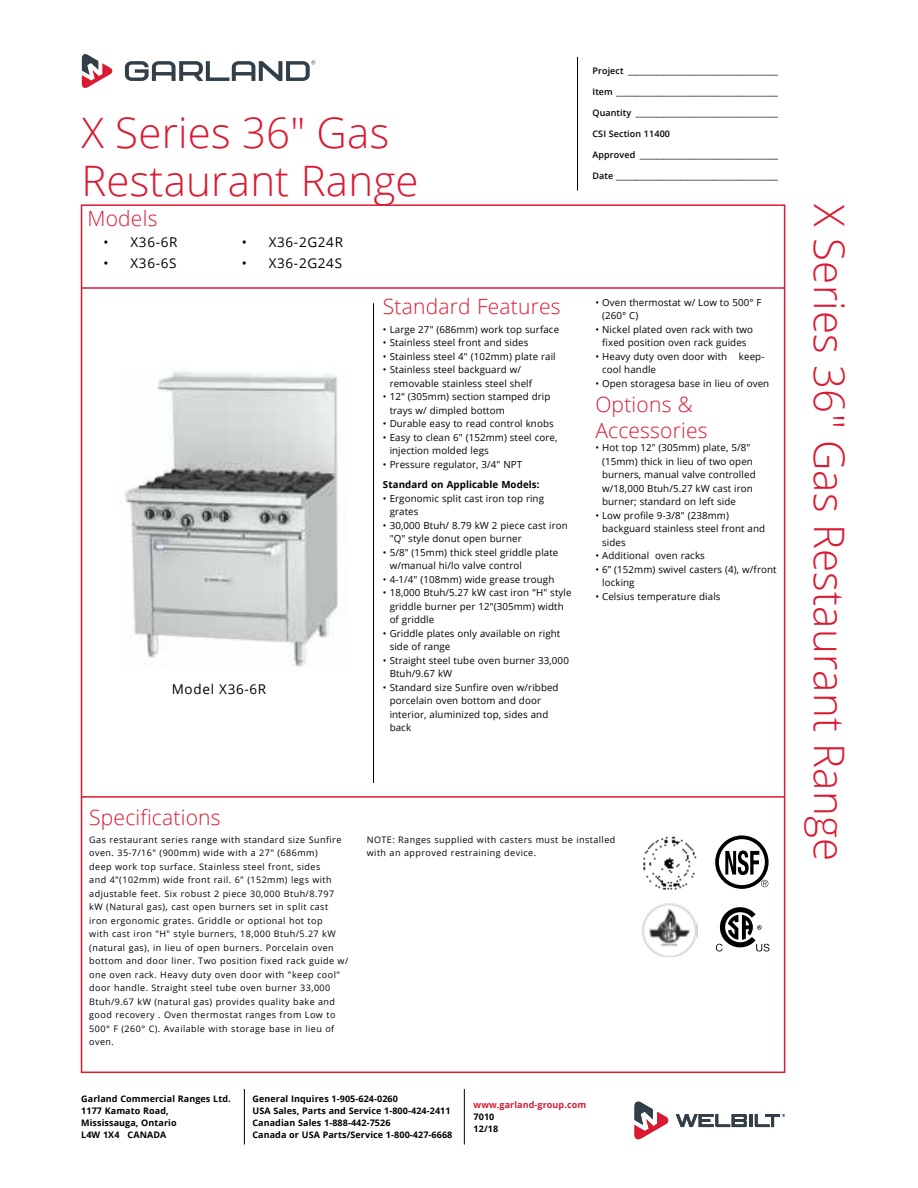
<style>
.page{position:relative;width:918px;height:1188px;background:#fff}
.page>*{position:absolute;margin:0;border:0;box-sizing:border-box;transform-origin:0 0}
.Side_Headers{font:300 42px "Open Sans";letter-spacing:.005em;color:#da1a32}
.Header_-_Main{font:300 42px/48px "Open Sans";letter-spacing:.005em;color:#da1a32}
.Header_-_Specs{font:300 21px "Open Sans";letter-spacing:.01em;color:#da1a32}
.t1{font:13.5px "Open Sans";letter-spacing:.05em;color:#000}
.t2{font:9.75px/13.5px "Open Sans";letter-spacing:.01em;color:#000}
.StandFeatures_on_App{font:700 9.75px "Open Sans";letter-spacing:.01em;color:#000}
.Specifications{font:9px/13.5px "Open Sans";letter-spacing:.05em;color:#000}
.t3{font:600 9px "Open Sans";letter-spacing:.01em;color:#000}
.Bottom_Signoff{font:700 9px/12px "Open Sans";letter-spacing:.01em;color:#000}
.Bottom_Signoff-2{font:700 9px "Open Sans";letter-spacing:.01em;color:#da1a32}
</style>
<div class="page">
<hr style="left:577px;top:57px;width:1px;height:133px;background:#000">
<svg style="left:82px;top:54px;width:31px;height:34px"></svg>
<svg style="left:125px;top:60px;width:190px;height:21px"></svg>
<hr style="left:464px;top:1089px;width:1px;height:55px;background:#000">
<hr style="left:244px;top:1089px;width:1px;height:55px;background:#000">
<svg style="left:676px;top:1114px;width:109px;height:13px"></svg>
<svg style="left:634px;top:1102px;width:35px;height:37px"></svg>
<hr style="left:373px;top:303px;width:1px;height:480px;background:#000">
<hr style="left:81px;top:287px;width:703px;height:2px;background:#da1a32">
<hr style="left:82px;top:796px;width:702px;height:2px;background:#da1a32">
<div style="left:715px;top:835px;width:54px;height:54px;border:4px solid #000;border-radius:50%"></div>
<svg style="left:725px;top:850px;width:43px;height:37px"></svg>
<img style="left:643px;top:836px;width:54px;height:54px">
<img style="left:642px;top:903px;width:56px;height:54px">
<svg style="left:716px;top:907px;width:54px;height:45px"></svg>
<img style="left:119px;top:371px;width:219px;height:296px">
<p class="t3" style="left:592px;top:64px;width:187px">Project ______________________________________</p>
<p class="t3" style="left:592px;top:85px;width:187px">Item _________________________________________</p>
<p class="t3" style="left:592px;top:106px;width:187px">Quantity ____________________________________</p>
<p class="t3" style="left:592px;top:127px;width:79px">CSI Section 11400</p>
<p class="t3" style="left:592px;top:148px;width:187px">Approved ___________________________________</p>
<p class="t3" style="left:592px;top:169px;width:187px">Date _________________________________________</p>
<p class="Header_-_Main" style="left:81px;top:107px;width:339px">X Series 36" Gas<br>Restaurant Range</p>
<p class="Header_-_Specs" style="left:87px;top:204px;width:72px">Models</p>
<p class="Side_Headers" style="left:858px;top:204px;width:658px;rotate:90deg">X Series 36" Gas Restaurant Range</p>
<p class="t1" style="left:104px;top:233px;width:76px">• X36-6R</p>
<p class="t1" style="left:104px;top:254px;width:75px">• X36-6S</p>
<p class="t1" style="left:242px;top:233px;width:103px">• X36-2G24R</p>
<p class="t1" style="left:242px;top:254px;width:102px">• X36-2G24S</p>
<p class="t2" style="left:602px;top:295px;width:161px;text-indent:-7px">• Oven thermostat w/ Low to 500° F (260° C)</p>
<p class="t2" style="left:595px;top:322px;width:159px;text-align:center">• Nickel plated oven rack with two fixed position oven rack guides</p>
<p class="t2" style="left:602px;top:349px;width:164px;text-indent:-7px">• Heavy duty oven door with keep&shy;cool handle</p>
<p class="t2" style="left:595px;top:376px;width:175px">• Open storagesa base in lieu of oven</p>
<p class="Header_-_Specs" style="left:595px;top:390px;width:99px">Options &amp;</p>
<p class="Header_-_Specs" style="left:595px;top:416px;width:114px">Accessories</p>
<p class="t2" style="left:602px;top:441px;width:155px;text-indent:-7px">• Hot top 12" (305mm) plate, 5/8" (15mm) thick in lieu of two open burners, manual valve controlled w/18,000 Btuh/5.27 kW cast iron burner; standard on left side</p>
<p class="t2" style="left:602px;top:508px;width:165px;text-indent:-7px">• Low profile 9-3/8" (238mm) backguard stainless steel front and sides</p>
<p class="t2" style="left:595px;top:549px;width:111px">• Additional oven racks</p>
<p class="t2" style="left:602px;top:562px;width:176px;text-indent:-7px">• 6” (152mm) swivel casters (4), w/front locking</p>
<p class="t2" style="left:595px;top:589px;width:127px">• Celsius temperature dials</p>
<p class="Header_-_Specs" style="left:383px;top:292px;width:179px">Standard Features</p>
<p class="t2" style="left:383px;top:322px;width:178px">• Large 27" (686mm) work top surface</p>
<p class="t2" style="left:383px;top:336px;width:147px">• Stainless steel front and sides</p>
<p class="t2" style="left:383px;top:349px;width:174px">• Stainless steel 4" (102mm) plate rail</p>
<p class="t2" style="left:390px;top:363px;width:144px;text-indent:-7px">• Stainless steel backguard w/ removable stainless steel shelf</p>
<p class="t2" style="left:390px;top:390px;width:162px;text-indent:-7px">• 12" (305mm) section stamped drip trays w/ dimpled bottom</p>
<p class="t2" style="left:383px;top:417px;width:172px">• Durable easy to read control knobs</p>
<p class="t2" style="left:390px;top:430px;width:169px;text-indent:-7px">• Easy to clean 6" (152mm) steel core, injection molded legs</p>
<p class="t2" style="left:383px;top:457px;width:141px">• Pressure regulator, 3/4" NPT</p>
<p class="StandFeatures_on_App" style="left:383px;top:478px;width:158px">Standard on Applicable Models:</p>
<p class="t2" style="left:390px;top:491px;width:156px;text-indent:-7px">• Ergonomic split cast iron top ring grates</p>
<p class="t2" style="left:390px;top:518px;width:180px;text-indent:-7px">• 30,000 Btuh/ 8.79 kW 2 piece cast iron "Q" style donut open burner</p>
<p class="t2" style="left:390px;top:545px;width:170px;text-indent:-7px">• 5/8" (15mm) thick steel griddle plate w/manual hi/lo valve control</p>
<p class="t2" style="left:383px;top:572px;width:173px">• 4-1/4" (108mm) wide grease trough</p>
<p class="t2" style="left:390px;top:586px;width:183px;text-indent:-7px">• 18,000 Btuh/5.27 kW cast iron "H" style griddle burner per 12"(305mm) width of griddle</p>
<p class="t2" style="left:390px;top:626px;width:172px;text-indent:-7px">• Griddle plates only available on right side of range</p>
<p class="t2" style="left:390px;top:653px;width:181px;text-indent:-7px">• Straight steel tube oven burner 33,000<br>Btuh/9.67 kW</p>
<p class="t2" style="left:390px;top:680px;width:170px;text-indent:-7px">• Standard size Sunfire oven w/ribbed porcelain oven bottom and door interior, aluminized top, sides and back</p>
<p class="t1" style="left:172px;top:680px;width:96px">Model X36-6R</p>
<p class="Header_-_Specs" style="left:89px;top:803px;width:133px">Specifications</p>
<p class="Specifications" style="left:89px;top:832px;width:261px">Gas restaurant series range with standard size Sunfire oven. 35-7/16" (900mm) wide with a 27" (686mm)<br>deep work top surface. Stainless steel front, sides<br>and 4"(102mm) wide front rail. 6" (152mm) legs with adjustable feet. Six robust 2 piece 30,000 Btuh/8.797 kW (Natural gas), cast open burners set in split cast iron ergonomic grates. Griddle or optional hot top<br>with cast iron "H" style burners, 18,000 Btuh/5.27 kW (natural gas), in lieu of open burners. Porcelain oven bottom and door liner. Two position fixed rack guide w/ one oven rack. Heavy duty oven door with "keep cool" door handle. Straight steel tube oven burner 33,000<br>Btuh/9.67 kW (natural gas) provides quality bake and good recovery . Oven thermostat ranges from Low to 500° F (260° C). Available with storage base in lieu of oven.</p>
<p class="Specifications" style="left:367px;top:832px;width:250px">NOTE: Ranges supplied with casters must be installed with an approved restraining device.</p>
<p class="Bottom_Signoff" style="left:81px;top:1092px;width:151px">Garland Commercial Ranges Ltd.</p>
<p class="Bottom_Signoff" style="left:81px;top:1104px;width:97px">1177 Kamato Road,<br>Mississauga, Ontario<br>L4W 1X4 CANADA</p>
<p class="Bottom_Signoff" style="left:252px;top:1092px;width:147px">General Inquires 1-905-624-0260</p>
<p class="Bottom_Signoff" style="left:252px;top:1104px;width:201px">USA Sales, Parts and Service 1-800-424-2411<br>Canadian Sales 1-888-442-7526<br>Canada or USA Parts/Service 1-800-427-6668</p>
<p class="Bottom_Signoff-2" style="left:474px;top:1099px;width:114px">www.garland-group.com</p>
<p class="Bottom_Signoff" style="left:474px;top:1111px;width:22px">7010</p>
<p class="Bottom_Signoff" style="left:474px;top:1123px;width:26px">12/18</p>
</div>
